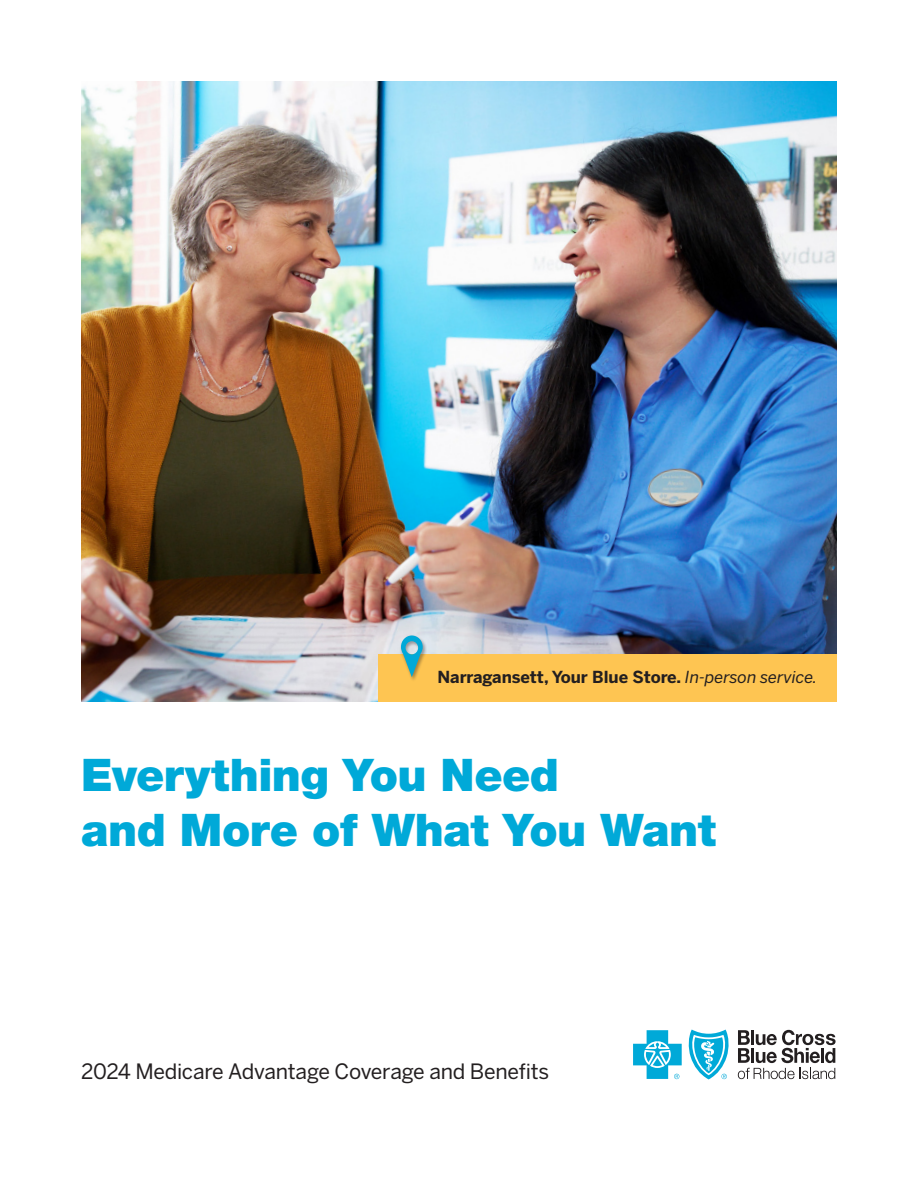
<style>
.page{position:relative;width:918px;height:1188px;background:#fff}
.page>*{position:absolute;margin:0;border:0;box-sizing:border-box;transform-origin:0 0}
.t1{font:900 45px/55.5px "Helvetica Neue LT Std";letter-spacing:-.01em;color:#00a9d8}
.t2{font:21px "Benton Sans";letter-spacing:-.015em;color:#231f20}
.BODY_TEXT{font:700 16.5px "Benton Sans";letter-spacing:-.005em;color:#231f20}
.s1{font-weight:400;font-style:italic}
</style>
<div class="page">
<svg style="left:633px;top:1030px;width:49px;height:49px"></svg>
<svg style="left:688px;top:1030px;width:41px;height:49px"></svg>
<svg style="left:738px;top:1030px;width:98px;height:49px"></svg>
<img style="left:81px;top:81px;width:756px;height:621px">
<div style="left:379px;top:654px;width:458px;height:48px;background:#fec552"></div>
<div style="left:400px;top:635px;width:27px;height:47px;background:#231f20;opacity:.4"></div>
<svg style="left:401px;top:635px;width:22px;height:42px"></svg>
<p class="BODY_TEXT" style="left:438px;top:667px;width:381px">Narragansett, Your Blue Store. <span class="s1">In-person service.</span></p>
<p class="t1" style="left:81px;top:747px;width:637px">Everything You Need<br>and More of What You Want</p>
<p class="t2" style="left:81px;top:1058px;width:470px">2024 Medicare Advantage Coverage and Benefits</p>
</div>
